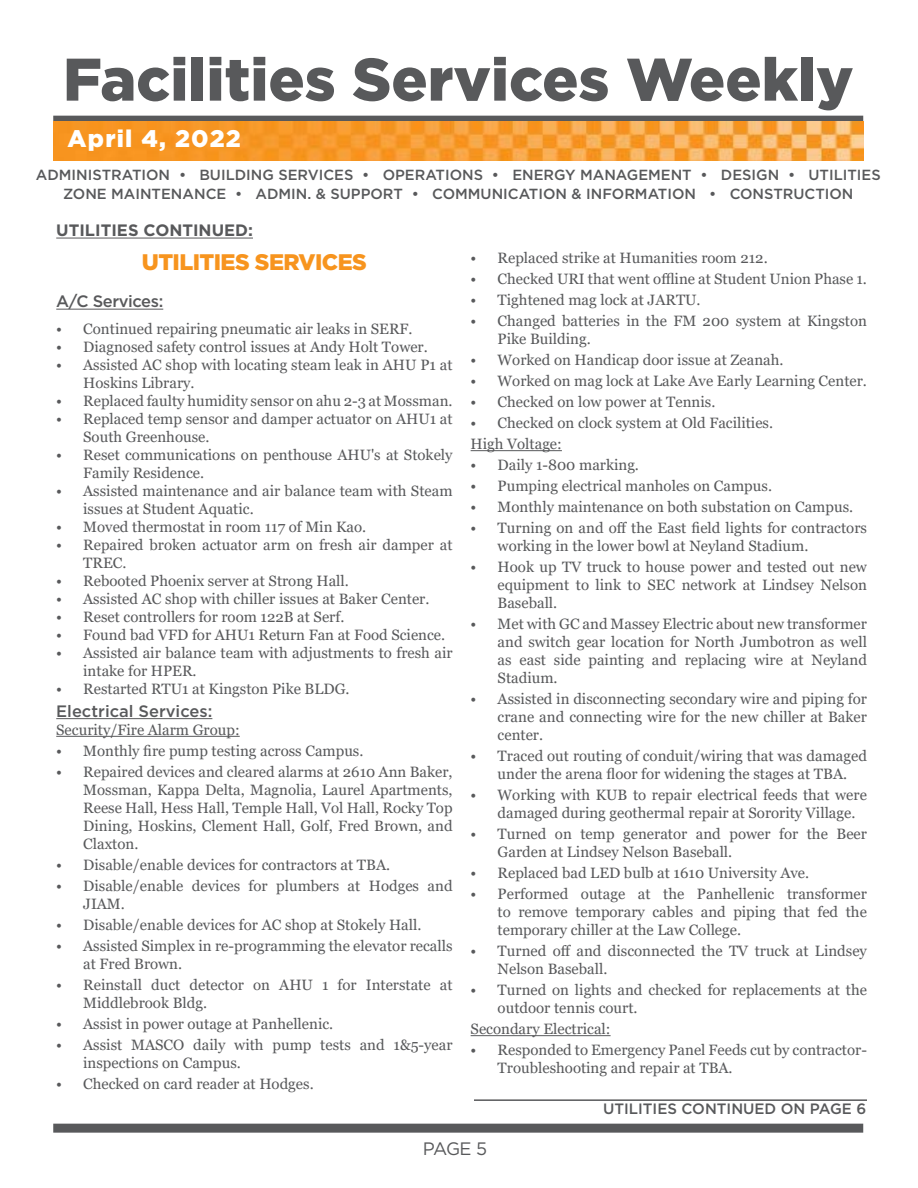
<style>
.page{position:relative;width:918px;height:1188px;background:#fff}
.page>*{position:absolute;margin:0;border:0;box-sizing:border-box;transform-origin:0 0}
.t1{font:900 60px "Gotham";color:#58595b}
.t2{font:900 24px "Gotham";letter-spacing:.05em;color:#fff}
.t3{font:900 22.5px "Gotham";letter-spacing:-.025em;color:#f7941e}
.t4{font:18px "Gotham";color:#58595b}
.t5{font:500 16.5px "Gotham";color:#58595b}
.t6{font:700 16.5px "Gotham";color:#58595b}
.t7{font:500 16.5px "Gotham";letter-spacing:-.025em;color:#58595b}
.t8{font:15px/18px "Georgia";color:#58595b}
.t9{font:500 15px "Gotham";color:#58595b}
.t10{font:500 14.7px/19.4px "Gotham";color:#58595b;text-align:center}
</style>
<div class="page">
<div style="left:53px;top:1124px;width:810px;height:9px;background:#58595b"></div>
<div style="left:53px;top:116px;width:810px;height:6px;background:#58595b"></div>
<img style="left:53px;top:121px;width:810px;height:40px">
<hr style="left:56px;top:309px;width:107px;height:1px;background:#58595b">
<hr style="left:56px;top:718px;width:156px;height:1px;background:#58595b">
<hr style="left:56px;top:736px;width:184px;height:1px;background:#58595b">
<hr style="left:471px;top:450px;width:91px;height:1px;background:#58595b">
<hr style="left:471px;top:1035px;width:140px;height:1px;background:#58595b">
<hr style="left:56px;top:238px;width:197px;height:1px;background:#58595b">
<hr style="left:474px;top:1099px;width:393px;height:2px;background:#58595b">
<h1 class="t1" style="left:63px;top:38px;width:792px">Facilities Services Weekly</h1>
<h2 class="t2" style="left:68px;top:122px;width:175px">April 4, 2022</h2>
<p class="t10" style="left:36px;top:165px;width:846px">ADMINISTRATION • BUILDING SERVICES • OPERATIONS • ENERGY MANAGEMENT • DESIGN • UTILITIES<br>ZONE MAINTENANCE • ADMIN. &amp; SUPPORT • COMMUNICATION &amp; INFORMATION • CONSTRUCTION</p>
<p class="t6" style="left:56px;top:220px;width:198px">UTILITIES CONTINUED:</p>
<h3 class="t3" style="left:142px;top:247px;width:227px">UTILITIES SERVICES</h3>
<p class="t7" style="left:56px;top:291px;width:109px">A/C Services:</p>
<p class="t8" style="left:56px;top:321px;width:358px">• Continued repairing pneumatic air leaks in SERF.</p>
<p class="t8" style="left:56px;top:339px;width:373px">• Diagnosed safety control issues at Andy Holt Tower.</p>
<p class="t8" style="left:83px;top:357px;width:371px;text-indent:-27px">• Assisted AC shop with locating steam leak in AHU P1 at<br>Hoskins Library.</p>
<p class="t8" style="left:56px;top:393px;width:398px">• Replaced faulty humidity sensor on ahu 2-3 at Mossman.</p>
<p class="t8" style="left:83px;top:411px;width:371px;text-indent:-27px">• Replaced temp sensor and damper actuator on AHU1 at<br>South Greenhouse.</p>
<p class="t8" style="left:83px;top:447px;width:371px;text-indent:-27px">• Reset communications on penthouse AHU's at Stokely<br>Family Residence.</p>
<p class="t8" style="left:83px;top:483px;width:371px;text-indent:-27px">• Assisted maintenance and air balance team with Steam issues at Student Aquatic.</p>
<p class="t8" style="left:56px;top:519px;width:312px">• Moved thermostat in room 117 of Min Kao.</p>
<p class="t8" style="left:83px;top:537px;width:371px;text-indent:-27px">• Repaired broken actuator arm on fresh air damper at<br>TREC.</p>
<p class="t8" style="left:56px;top:573px;width:294px">• Rebooted Phoenix server at Strong Hall.</p>
<p class="t8" style="left:56px;top:591px;width:375px">• Assisted AC shop with chiller issues at Baker Center.</p>
<p class="t8" style="left:56px;top:609px;width:290px">• Reset controllers for room 122B at Serf.</p>
<p class="t8" style="left:56px;top:627px;width:391px">• Found bad VFD for AHU1 Return Fan at Food Science.</p>
<p class="t8" style="left:83px;top:645px;width:371px;text-indent:-27px">• Assisted air balance team with adjustments to fresh air intake for HPER.</p>
<p class="t8" style="left:56px;top:681px;width:295px">• Restarted RTU1 at Kingston Pike BLDG.</p>
<p class="t5" style="left:56px;top:700px;width:158px">Electrical Services:</p>
<p class="t8" style="left:56px;top:721px;width:185px">Security/Fire Alarm Group:</p>
<p class="t8" style="left:56px;top:742px;width:309px">• Monthly fire pump testing across Campus.</p>
<p class="t8" style="left:83px;top:763px;width:371px;text-align:justify;text-indent:-27px">• Repaired devices and cleared alarms at 2610 Ann Baker, Mossman, Kappa Delta, Magnolia, Laurel Apartments, Reese Hall, Hess Hall, Temple Hall, Vol Hall, Rocky Top Dining, Hoskins, Clement Hall, Golf, Fred Brown, and Claxton.</p>
<p class="t8" style="left:56px;top:856px;width:335px">• Disable/enable devices for contractors at TBA.</p>
<p class="t8" style="left:83px;top:877px;width:371px;text-indent:-27px">• Disable/enable devices for plumbers at Hodges and<br>JIAM.</p>
<p class="t8" style="left:56px;top:916px;width:367px">• Disable/enable devices for AC shop at Stokely Hall.</p>
<p class="t8" style="left:83px;top:937px;width:371px;text-indent:-27px">• Assisted Simplex in re-programming the elevator recalls at Fred Brown.</p>
<p class="t8" style="left:83px;top:976px;width:371px;text-indent:-27px">• Reinstall duct detector on AHU 1 for Interstate at<br>Middlebrook Bldg.</p>
<p class="t8" style="left:56px;top:1015px;width:279px">• Assist in power outage at Panhellenic.</p>
<p class="t8" style="left:83px;top:1036px;width:371px;text-indent:-27px">• Assist MASCO daily with pump tests and 1&amp;5-year inspections on Campus.</p>
<p class="t8" style="left:56px;top:1075px;width:259px">• Checked on card reader at Hodges.</p>
<p class="t8" style="left:471px;top:249px;width:299px">• Replaced strike at Humanities room 212.</p>
<p class="t8" style="left:471px;top:270px;width:398px">• Checked URI that went offline at Student Union Phase 1.</p>
<p class="t8" style="left:471px;top:291px;width:232px">• Tightened mag lock at JARTU.</p>
<p class="t8" style="left:498px;top:312px;width:371px;text-indent:-27px">• Changed batteries in the FM 200 system at Kingston<br>Pike Building.</p>
<p class="t8" style="left:471px;top:351px;width:314px">• Worked on Handicap door issue at Zeanah.</p>
<p class="t8" style="left:471px;top:372px;width:398px">• Worked on mag lock at Lake Ave Early Learning Center.</p>
<p class="t8" style="left:471px;top:393px;width:246px">• Checked on low power at Tennis.</p>
<p class="t8" style="left:471px;top:413px;width:304px;line-height:21px">• Checked on clock system at Old Facilities.<br>High Voltage:</p>
<p class="t8" style="left:471px;top:456px;width:170px">• Daily 1-800 marking.</p>
<p class="t8" style="left:471px;top:477px;width:303px">• Pumping electrical manholes on Campus.</p>
<p class="t8" style="left:471px;top:498px;width:384px">• Monthly maintenance on both substation on Campus.</p>
<p class="t8" style="left:498px;top:519px;width:371px;text-indent:-27px">• Turning on and off the East field lights for contractors working in the lower bowl at Neyland Stadium.</p>
<p class="t8" style="left:498px;top:558px;width:371px;text-align:justify;text-indent:-27px">• Hook up TV truck to house power and tested out new equipment to link to SEC network at Lindsey Nelson Baseball.</p>
<p class="t8" style="left:498px;top:615px;width:371px;text-align:justify;text-indent:-27px">• Met with GC and Massey Electric about new transformer and switch gear location for North Jumbotron as well as east side painting and replacing wire at Neyland Stadium.</p>
<p class="t8" style="left:498px;top:690px;width:371px;text-align:justify;text-indent:-27px">• Assisted in disconnecting secondary wire and piping for crane and connecting wire for the new chiller at Baker center.</p>
<p class="t8" style="left:471px;top:747px;width:398px;text-align:center">• Traced out routing of conduit/wiring that was damaged under the arena floor for widening the stages at TBA.</p>
<p class="t8" style="left:498px;top:786px;width:371px;text-indent:-27px">• Working with KUB to repair electrical feeds that were damaged during geothermal repair at Sorority Village.</p>
<p class="t8" style="left:498px;top:825px;width:371px;text-indent:-27px">• Turned on temp generator and power for the Beer<br>Garden at Lindsey Nelson Baseball.</p>
<p class="t8" style="left:471px;top:864px;width:340px">• Replaced bad LED bulb at 1610 University Ave.</p>
<p class="t8" style="left:498px;top:885px;width:371px;text-align:justify;text-indent:-27px">• Performed outage at the Panhellenic transformer to remove temporary cables and piping that fed the temporary chiller at the Law College.</p>
<p class="t8" style="left:498px;top:942px;width:371px;text-indent:-27px">• Turned off and disconnected the TV truck at Lindsey<br>Nelson Baseball.</p>
<p class="t8" style="left:498px;top:981px;width:371px;text-indent:-27px">• Turned on lights and checked for replacements at the outdoor tennis court.</p>
<p class="t8" style="left:471px;top:1020px;width:141px">Secondary Electrical:</p>
<p class="t8" style="left:498px;top:1041px;width:371px;text-indent:-27px">• Responded to Emergency Panel Feeds cut by contractor-<br>Troubleshooting and repair at TBA.</p>
<p class="t9" style="left:603px;top:1099px;width:265px">UTILITIES CONTINUED ON PAGE 6</p>
<p class="t4" style="left:423px;top:1137px;width:66px">PAGE 5</p>
</div>
